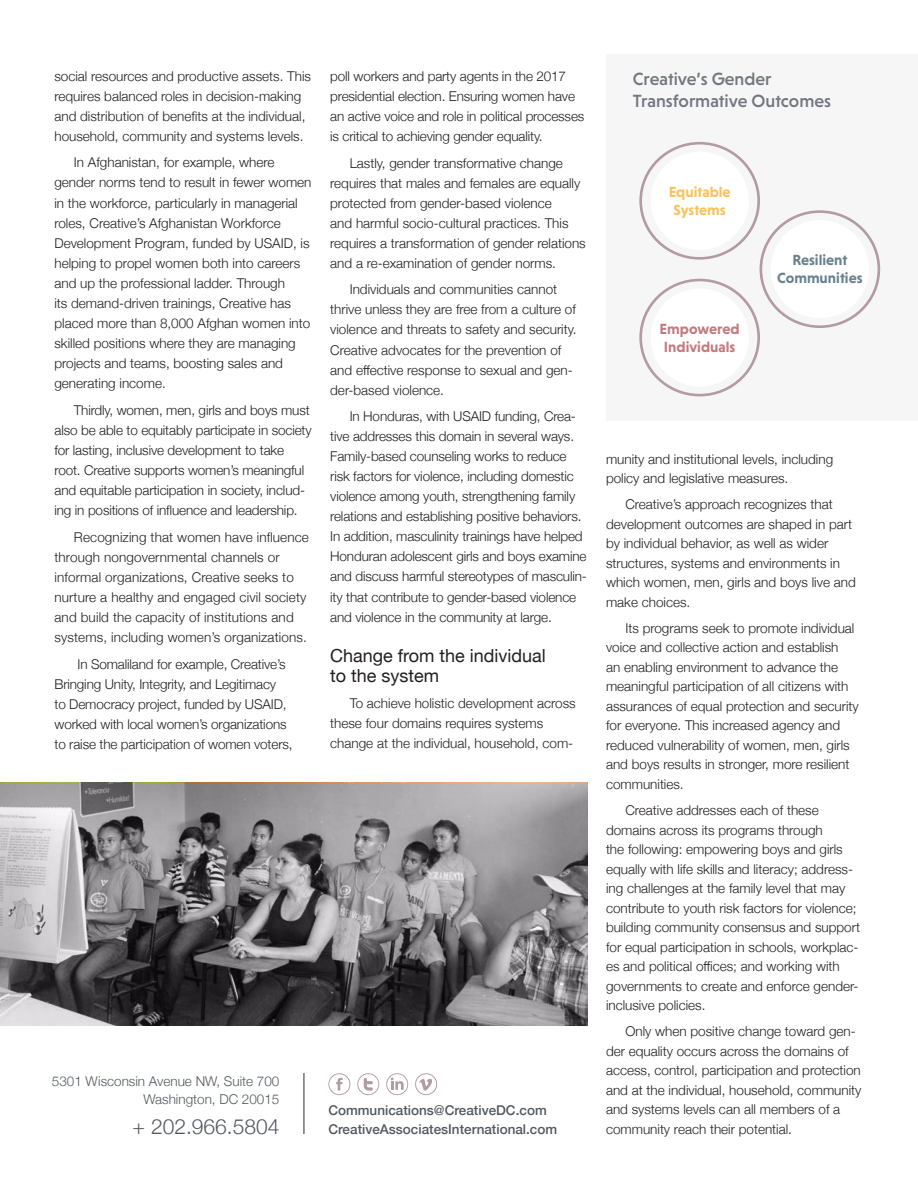
<style>
.page{position:relative;width:918px;height:1188px;background:#fff}
.page>*{position:absolute;margin:0;border:0;box-sizing:border-box;transform-origin:0 0}
.t1{font:300 21px "Helvetica Neue";color:#535860}
.t2{font:500 18px/22.5px "Niveau Grotesk";color:#73777f}
.t3{font:18px/20px "Helvetica Neue";color:#231f20}
.t4{font:700 15px/18px "Niveau Grotesk";color:#c37a7f}
.t5{font:700 15px/18px "Niveau Grotesk";color:#68818f;text-align:center}
.t6{font:700 15px/18px "Niveau Grotesk";color:#fbc15b;text-align:center}
.t7{font:300 13.5px/19.5px "Helvetica Neue";color:#231f20}
.t8{font:500 13.5px "Helvetica Neue";color:#535860}
.t9{font:300 13.5px/18px "Helvetica Neue";color:#535860;text-align:right}
</style>
<div class="page">
<div style="left:606px;top:54px;width:312px;height:366px;background:#f7f6f6"></div>
<img style="left:0;top:783px;width:588px;height:242px">
<hr style="left:304px;top:1073px;width:1px;height:61px;background:#2a2c34">
<svg style="left:386px;top:1073px;width:22px;height:22px"></svg>
<svg style="left:328px;top:1073px;width:22px;height:22px"></svg>
<svg style="left:415px;top:1073px;width:22px;height:22px"></svg>
<svg style="left:357px;top:1073px;width:22px;height:22px"></svg>
<svg style="left:639px;top:142px;width:241px;height:254px"></svg>
<div style="left:651px;top:152px;width:98px;height:98px;background:#fff;border-radius:50%"></div>
<p class="t7" style="left:54px;top:65px;width:258px;line-height:20.1px">social resources and productive assets. This requires balanced roles in decision-making and distribution of benefits at the individual, household, community and systems levels.</p>
<p class="t7" style="left:54px;top:152px;width:259px;line-height:20.1px;text-indent:19px">In Afghanistan, for example, where gender norms tend to result in fewer women in the workforce, particularly in managerial roles, Creative’s Afghanistan Workforce Development Program, funded by USAID, is helping to propel women both into careers and up the professional ladder. Through<br>its demand-driven trainings, Creative has placed more than 8,000 Afghan women into skilled positions where they are managing projects and teams, boosting sales and generating income.</p>
<p class="t7" style="left:54px;top:399px;width:259px;line-height:20.1px;text-indent:19px">Thirdly, women, men, girls and boys must also be able to equitably participate in society for lasting, inclusive development to take root. Creative supports women’s meaningful and equitable participation in society, includ&shy;ing in positions of influence and leadership.</p>
<p class="t7" style="left:54px;top:526px;width:256px;line-height:20.1px;text-indent:19px">Recognizing that women have influence through nongovernmental channels or informal organizations, Creative seeks to nurture a healthy and engaged civil society and build the capacity of institutions and systems, including women’s organizations.</p>
<p class="t7" style="left:54px;top:653px;width:240px;line-height:20.1px;text-indent:23px">In Somaliland for example, Creative’s Bringing Unity, Integrity, and Legitimacy<br>to Democracy project, funded by USAID, worked with local women’s organizations to raise the participation of women voters,</p>
<p class="t7" style="left:330px;top:65px;width:256px;line-height:20px">poll workers and party agents in the 2017 presidential election. Ensuring women have an active voice and role in political processes is critical to achieving gender equality.</p>
<p class="t7" style="left:330px;top:152px;width:257px;line-height:20px;text-indent:19px">Lastly, gender transformative change requires that males and females are equally protected from gender-based violence<br>and harmful socio-cultural practices. This requires a transformation of gender relations and a re-examination of gender norms.</p>
<p class="t7" style="left:330px;top:279px;width:248px;line-height:20px;text-indent:19px">Individuals and communities cannot thrive unless they are free from a culture of violence and threats to safety and security.<br>Creative advocates for the prevention of and effective response to sexual and gen&shy;der-based violence.</p>
<p class="t7" style="left:330px;top:406px;width:258px;line-height:20px;text-indent:19px">In Honduras, with USAID funding, Crea&shy;tive addresses this domain in several ways.<br>Family-based counseling works to reduce risk factors for violence, including domestic violence among youth, strengthening family relations and establishing positive behaviors.<br>In addition, masculinity trainings have helped Honduran adolescent girls and boys examine and discuss harmful stereotypes of masculin&shy;ity that contribute to gender-based violence and violence in the community at large.</p>
<p class="t3" style="left:330px;top:646px;width:217px">Change from the individual to the system</p>
<p class="t7" style="left:330px;top:693px;width:247px;line-height:20px;text-indent:19px">To achieve holistic development across these four domains requires systems change at the individual, household, com-</p>
<p class="t9" style="left:52px;top:1071px;width:229px">5301 Wisconsin Avenue NW, Suite 700<br>Washington, DC 20015</p>
<p class="t1" style="left:133px;top:1110px;width:148px">+ 202.966.5804</p>
<p class="t8" style="left:328px;top:1118px;width:230px">CreativeAssociatesInternational.com</p>
<p class="t8" style="left:328px;top:1100px;width:220px">Communications@CreativeDC.com</p>
<p class="t2" style="left:633px;top:67px;width:200px">Creative’s Gender<br>Transformative Outcomes</p>
<p class="t6" style="left:669px;top:182px;width:63px">Equitable<br>Systems</p>
<p class="t4" style="left:660px;top:320px;width:82px">Empowered<br>Individuals</p>
<p class="t5" style="left:777px;top:251px;width:87px">Resilient<br>Communities</p>
<p class="t7" style="left:606px;top:448px;width:229px">munity and institutional levels, including policy and legislative measures.</p>
<p class="t7" style="left:606px;top:494px;width:251px;text-indent:19px">Creative’s approach recognizes that development outcomes are shaped in part by individual behavior, as well as wider structures, systems and environments in which women, men, girls and boys live and make choices.</p>
<p class="t7" style="left:606px;top:617px;width:254px;text-indent:19px">Its programs seek to promote individual voice and collective action and establish<br>an enabling environment to advance the meaningful participation of all citizens with assurances of equal protection and security for everyone. This increased agency and reduced vulnerability of women, men, girls and boys results in stronger, more resilient communities.</p>
<p class="t7" style="left:606px;top:800px;width:256px;text-indent:19px">Creative addresses each of these domains across its programs through<br>the following: empowering boys and girls equally with life skills and literacy; address&shy;ing challenges at the family level that may contribute to youth risk factors for violence; building community consensus and support for equal participation in schools, workplac&shy;es and political offices; and working with governments to create and enforce gender&shy;inclusive policies.</p>
<p class="t7" style="left:606px;top:1021px;width:257px;text-indent:19px">Only when positive change toward gen&shy;der equality occurs across the domains of access, control, participation and protection and at the individual, household, community and systems levels can all members of a community reach their potential.</p>
</div>
